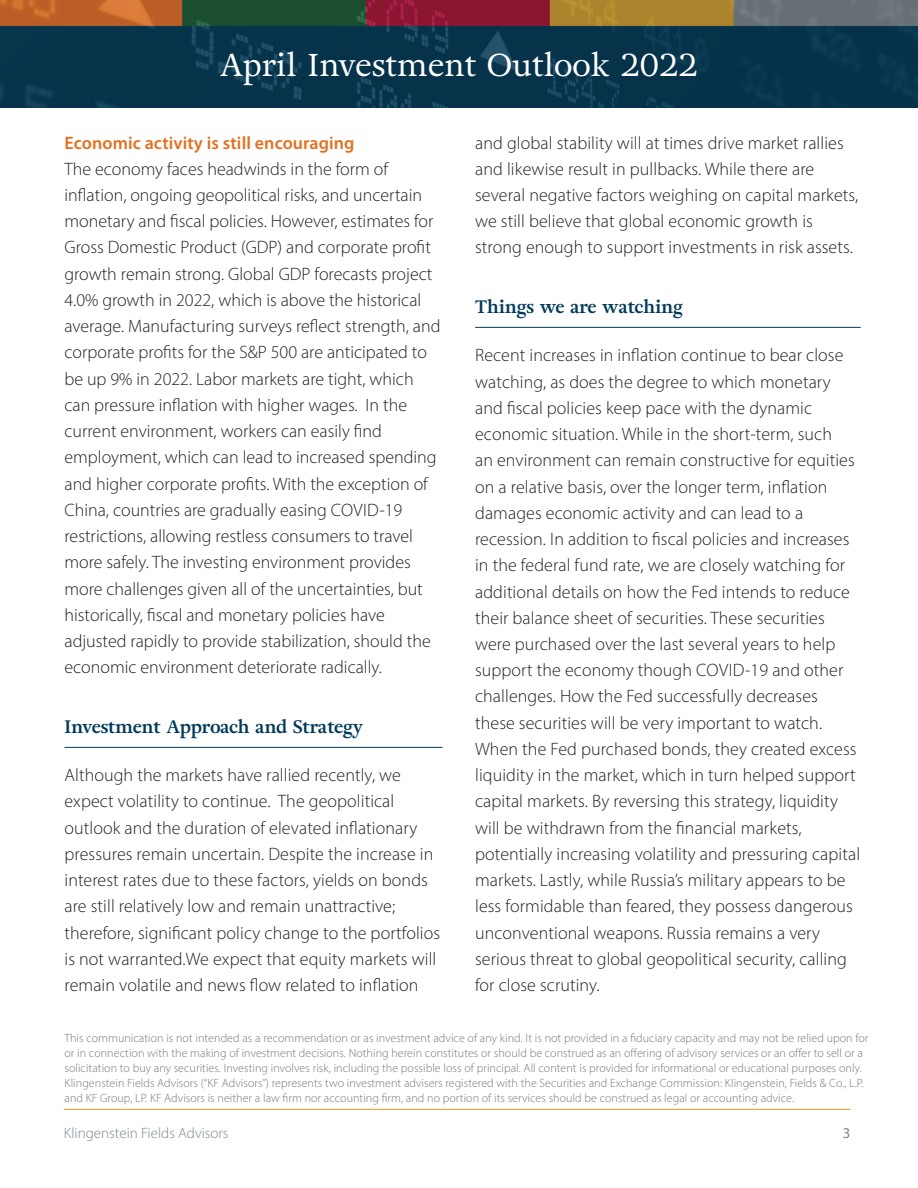
<style>
.page{position:relative;width:918px;height:1188px;background:#fff}
.page>*{position:absolute;margin:0;border:0;box-sizing:border-box;transform-origin:0 0}
.t1{font:31.5px "Adriane Text";color:#fff}
.t2{font:300 18px/26.2px "Myriad Pro";letter-spacing:.005em;color:#231f20}
.t3{font:700 18px "Adriane Text";color:#023b5a}
.t4{font:600 18px "Myriad Pro";letter-spacing:.005em;color:#e4701e}
.t5{font:300 15px "Myriad Pro";color:#7b868d}
.t6{font:15px "Myriad Pro";color:#7b868d}
.t7{font:300 12px/15px "Myriad Pro";letter-spacing:.005em;color:#767779}
</style>
<div class="page">
<hr style="left:64px;top:1109px;width:787px;height:1px;background:#d2a028">
<img style="left:0;top:0;width:918px;height:108px">
<hr style="left:64px;top:747px;width:378px;height:1px;background:#023b5a">
<hr style="left:475px;top:327px;width:386px;height:1px;background:#023b5a">
<h1 class="t1" style="left:220px;top:43px;width:479px">April Investment Outlook 2022</h1>
<p class="t4" style="left:64px;top:131px;width:292px">Economic activity is still encouraging</p>
<p class="t2" style="left:64px;top:155px;width:378px">The economy faces headwinds in the form of inflation, ongoing geopolitical risks, and uncertain monetary and fiscal policies. However, estimates for Gross Domestic Product (GDP) and corporate profit growth remain strong. Global GDP forecasts project 4.0% growth in 2022, which is above the historical average. Manufacturing surveys reflect strength, and corporate profits for the S&amp;P 500 are anticipated to be up 9% in 2022. Labor markets are tight, which can pressure inflation with higher wages. In the current environment, workers can easily find employment, which can lead to increased spending and higher corporate profits. With the exception of China, countries are gradually easing COVID-19 restrictions, allowing restless consumers to travel more safely. The investing environment provides more challenges given all of the uncertainties, but historically, fiscal and monetary policies have adjusted rapidly to provide stabilization, should the economic environment deteriorate radically.</p>
<p class="t2" style="left:475px;top:129px;width:385px">and global stability will at times drive market rallies and likewise result in pullbacks. While there are several negative factors weighing on capital markets, we still believe that global economic growth is strong enough to support investments in risk assets.</p>
<p class="t3" style="left:475px;top:295px;width:209px">Things we are watching</p>
<p class="t2" style="left:475px;top:342px;width:387px">Recent increases in inflation continue to bear close watching, as does the degree to which monetary and fiscal policies keep pace with the dynamic economic situation. While in the short-term, such<br>an environment can remain constructive for equities on a relative basis, over the longer term, inflation damages economic activity and can lead to a recession. In addition to fiscal policies and increases in the federal fund rate, we are closely watching for additional details on how the Fed intends to reduce their balance sheet of securities. These securities were purchased over the last several years to help support the economy though COVID-19 and other challenges. How the Fed successfully decreases these securities will be very important to watch.<br>When the Fed purchased bonds, they created excess liquidity in the market, which in turn helped support capital markets. By reversing this strategy, liquidity will be withdrawn from the financial markets, potentially increasing volatility and pressuring capital markets. Lastly, while Russia’s military appears to be less formidable than feared, they possess dangerous unconventional weapons. Russia remains a very serious threat to global geopolitical security, calling for close scrutiny.</p>
<p class="t7" style="left:64px;top:1030px;width:805px">This communication is not intended as a recommendation or as investment advice of any kind. It is not provided in a fiduciary capacity and may not be relied upon for or in connection with the making of investment decisions. Nothing herein constitutes or should be construed as an offering of advisory services or an offer to sell or a solicitation to buy any securities. Investing involves risk, including the possible loss of principal. All content is provided for informational or educational purposes only.<br>Klingenstein Fields Advisors (“KF Advisors”) represents two investment advisers registered with the Securities and Exchange Commission: Klingenstein, Fields &amp; Co., L.P. and KF Group, LP. KF Advisors is neither a law firm nor accounting firm, and no portion of its services should be construed as legal or accounting advice.</p>
<p class="t3" style="left:64px;top:715px;width:300px">Investment Approach and Strategy</p>
<p class="t2" style="left:64px;top:762px;width:377px">Although the markets have rallied recently, we expect volatility to continue. The geopolitical outlook and the duration of elevated inflationary pressures remain uncertain. Despite the increase in interest rates due to these factors, yields on bonds are still relatively low and remain unattractive; therefore, significant policy change to the portfolios is not warranted.We expect that equity markets will remain volatile and news flow related to inflation</p>
<p class="t5" style="left:64px;top:1124px;width:166px">Klingenstein Fields Advisors</p>
<p class="t6" style="left:843px;top:1124px;width:9px">3</p>
</div>
